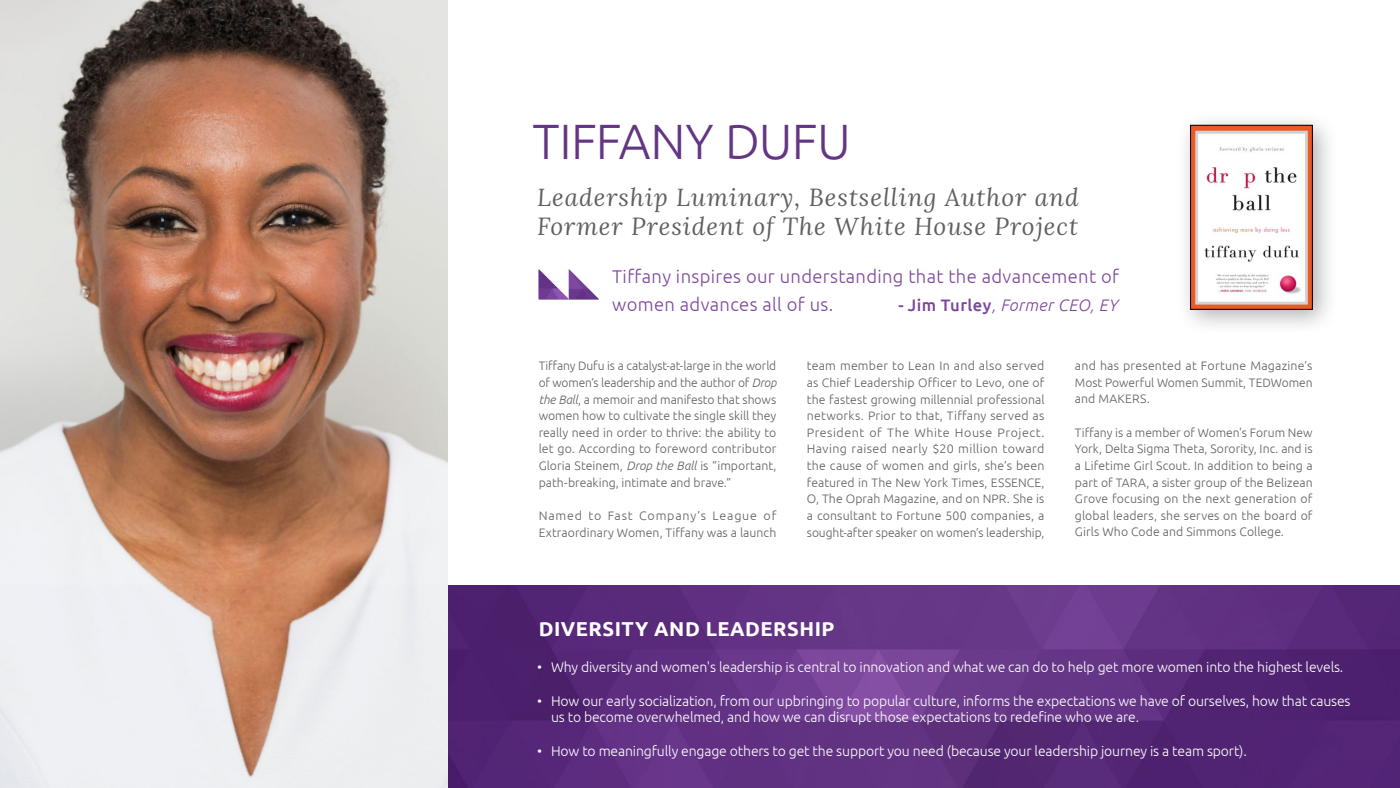
<style>
.page{position:relative;width:1400px;height:788px;background:#fff}
.page>*{position:absolute;margin:0;border:0;box-sizing:border-box;transform-origin:0 0}
.t1{font:300 49.61px "Ubuntu";letter-spacing:-.015em;color:#633582}
.t2{font:italic 24.5px/29.4px "Lora";letter-spacing:.04em;color:#5f6062}
.t3{font:700 20.12px "Ubuntu";letter-spacing:.025em;color:#fff}
.t4{font:300 18.38px/27.1px "Ubuntu";letter-spacing:.02em;color:#7c459b}
.t5{font:italic 300 16.62px "Ubuntu";letter-spacing:.025em;color:#7c459b}
.t6{font:300 14px/16.8px "Ubuntu";letter-spacing:-.01em;color:#fff}
.t7{font:300 12.25px/16.6px "Ubuntu";letter-spacing:.005em;color:#5f6062;text-align:justify}
.s1{font-weight:500;font-style:normal}
.s2{font-style:italic}
</style>
<div class="page">
<svg style="left:539px;top:269px;width:60px;height:30px"></svg>
<img style="left:447px;top:585px;width:953px;height:203px">
<img style="left:0;top:0;width:447px;height:788px">
<div style="left:1176px;top:110px;width:163px;height:225px;background:#000;opacity:.31"></div>
<img style="left:1192px;top:127px;width:118px;height:180px">
<div style="left:1190px;top:125px;width:122px;height:184px;border:1px solid #000"></div>
<h1 class="t1" style="left:533px;top:111px;width:320px">TIFFANY DUFU</h1>
<h2 class="t2" style="left:537px;top:182px;width:543px">Leadership Luminary, Bestselling Author and<br>Former President of The White House Project</h2>
<h3 class="t4" style="left:612px;top:263px;width:508px">Tiffany inspires our understanding that the advancement of women advances all of us.</h3>
<h3 class="t5" style="left:899px;top:294px;width:220px"><span class="s1">- Jim Turley</span>, Former CEO, EY</h3>
<p class="t7" style="left:539px;top:357px;width:239px">Tiffany Dufu is a catalyst-at-large in the world of women’s leadership and the author of <span class="s2">Drop the Ball</span>, a memoir and manifesto that shows women how to cultivate the single skill they really need in order to thrive: the ability to let go. According to foreword contributor Gloria Steinem, <span class="s2">Drop the Ball</span> is “important, path-breaking, intimate and brave.”</p>
<p class="t7" style="left:539px;top:507px;width:239px">Named to Fast Company’s League of<br>Extraordinary Women, Tiffany was a launch</p>
<p class="t7" style="left:807px;top:357px;width:239px">team member to Lean In and also served as Chief Leadership Officer to Levo, one of the fastest growing millennial professional networks. Prior to that, Tiffany served as President of The White House Project.<br>Having raised nearly $20 million toward the cause of women and girls, she’s been featured in The New York Times, ESSENCE, O, The Oprah Magazine, and on NPR. She is a consultant to Fortune 500 companies, a sought-after speaker on women’s leadership,</p>
<p class="t7" style="left:1075px;top:357px;width:239px">and has presented at Fortune Magazine’s Most Powerful Women Summit, TEDWomen and MAKERS.</p>
<p class="t7" style="left:1075px;top:423px;width:239px">Tiffany is a member of Women's Forum New York, Delta Sigma Theta, Sorority, Inc. and is a Lifetime Girl Scout. In addition to being a part of TARA, a sister group of the Belizean Grove focusing on the next generation of global leaders, she serves on the board of Girls Who Code and Simmons College.</p>
<h3 class="t3" style="left:539px;top:616px;width:297px">DIVERSITY AND LEADERSHIP</h3>
<p class="t6" style="left:537px;top:658px;width:7px">•</p>
<p class="t6" style="left:537px;top:691px;width:7px">•</p>
<p class="t6" style="left:537px;top:742px;width:7px">•</p>
<p class="t6" style="left:551px;top:658px;width:794px">Why diversity and women's leadership is central to innovation and what we can do to help get more women into the highest levels.</p>
<p class="t6" style="left:551px;top:691px;width:801px">How our early socialization, from our upbringing to popular culture, informs the expectations we have of ourselves, how that causes us to become overwhelmed, and how we can disrupt those expectations to redefine who we are.</p>
<p class="t6" style="left:551px;top:742px;width:697px">How to meaningfully engage others to get the support you need (because your leadership journey is a team sport).</p>
</div>
